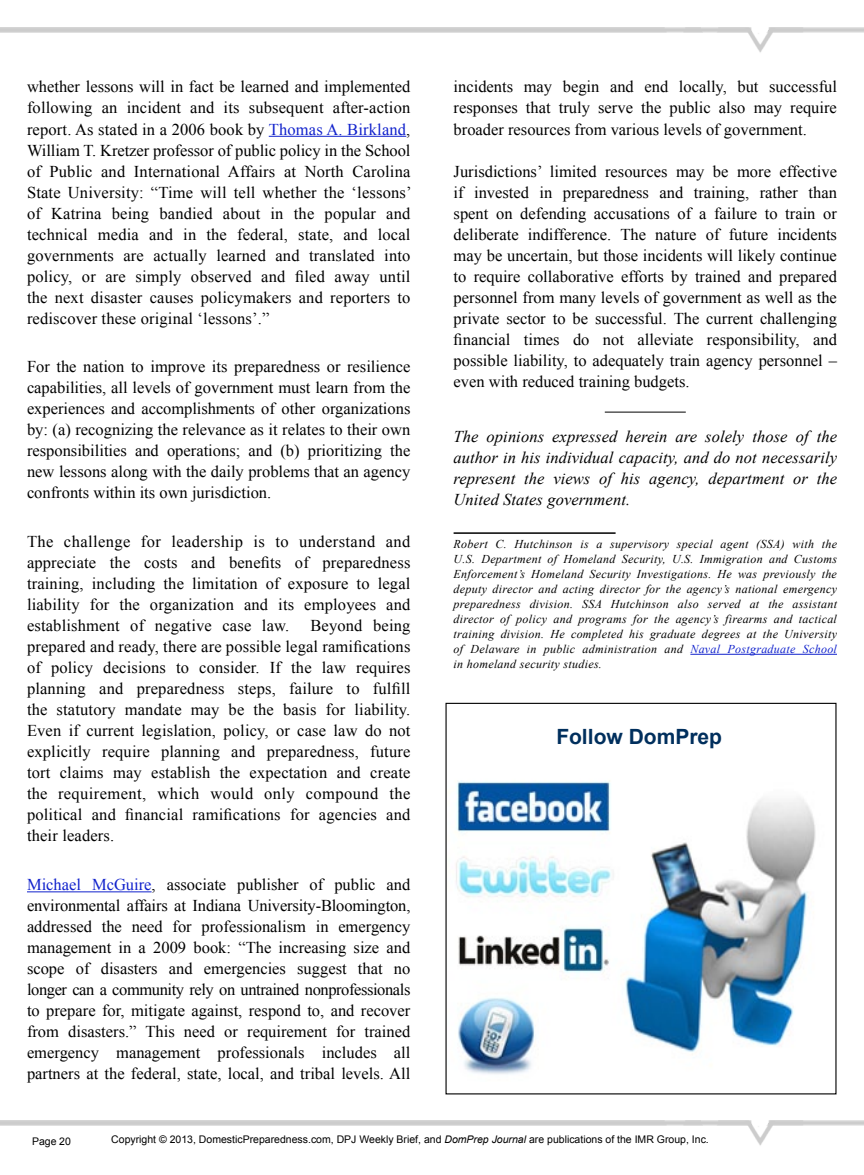
<style>
.page{position:relative;width:864px;height:1175px;background:#fff}
.page>*{position:absolute;margin:0;border:0;box-sizing:border-box;transform-origin:0 0}
.t1{font:700 21px "Arial";color:#002f5d}
.t2{font:16.5px/21px "Times New Roman";color:#000;text-align:justify}
.t3{font:italic 16.5px/21px "Times New Roman";letter-spacing:.005em;color:#000;text-align:justify}
.t4{font:italic 12px/15px "Times New Roman";letter-spacing:.025em;color:#000;text-align:justify}
.t5{font:10.5px "Arial";color:#000}
.s1{color:#12c}
.s2{font-style:italic}
</style>
<div class="page">
<img style="left:0;top:1120px;width:863px;height:26px">
<img style="left:0;top:27px;width:863px;height:26px">
<hr style="left:269px;top:136px;width:137px;height:1px;background:#12c">
<hr style="left:27px;top:891px;width:125px;height:1px;background:#12c">
<hr style="left:690px;top:654px;width:147px;height:1px;background:#12c">
<hr style="left:454px;top:532px;width:162px;height:2px;background:#000">
<img style="left:456px;top:780px;width:360px;height:294px">
<hr style="left:605px;top:412px;width:81px;height:1px;background:#000">
<p class="t2" style="left:27px;top:76px;width:386px">whether lessons will in fact be learned and implemented following an incident and its subsequent after-action report. As stated in a 2006 book by <span class="s1">Thomas A. Birkland</span>, William T. Kretzer professor of public policy in the School of Public and International Affairs at North Carolina State University: “Time will tell whether the ‘lessons’ of Katrina being bandied about in the popular and technical media and in the federal, state, and local governments are actually learned and translated into policy, or are simply observed and filed away until the next disaster causes policymakers and reporters to rediscover these original ‘lessons’.”</p>
<p class="t2" style="left:27px;top:356px;width:385px">For the nation to improve its preparedness or resilience capabilities, all levels of government must learn from the experiences and accomplishments of other organizations by: (a) recognizing the relevance as it relates to their own responsibilities and operations; and (b) prioritizing the new lessons along with the daily problems that an agency confronts within its own jurisdiction.</p>
<p class="t2" style="left:27px;top:531px;width:385px">The challenge for leadership is to understand and appreciate the costs and benefits of preparedness training, including the limitation of exposure to legal liability for the organization and its employees and establishment of negative case law.</p>
<p class="t2" style="left:27px;top:615px;width:385px;text-indent:283px">Beyond being prepared and ready, there are possible legal ramifications of policy decisions to consider. If the law requires planning and preparedness steps, failure to fulfill the statutory mandate may be the basis for liability.<br>Even if current legislation, policy, or case law do not explicitly require planning and preparedness, future tort claims may establish the expectation and create the requirement, which would only compound the political and financial ramifications for agencies and their leaders.</p>
<p class="t2" style="left:27px;top:874px;width:385px"><span class="s1">Michael McGuire</span>, associate publisher of public and environmental affairs at Indiana University-Bloomington, addressed the need for professionalism in emergency management in a 2009 book: “The increasing size and scope of disasters and emergencies suggest that no longer can a community rely on untrained nonprofessionals to prepare for, mitigate against, respond to, and recover from disasters.” This need or requirement for trained emergency management professionals includes all partners at the federal, state, local, and tribal levels. All</p>
<p class="t2" style="left:454px;top:76px;width:385px">incidents may begin and end locally, but successful responses that truly serve the public also may require broader resources from various levels of government.</p>
<p class="t2" style="left:454px;top:160px;width:385px">Jurisdictions’ limited resources may be more effective if invested in preparedness and training, rather than spent on defending accusations of a failure to train or deliberate indifference. The nature of future incidents may be uncertain, but those incidents will likely continue to require collaborative efforts by trained and prepared personnel from many levels of government as well as the private sector to be successful. The current challenging financial times do not alleviate responsibility, and possible liability, to adequately train agency personnel – even with reduced training budgets.</p>
<p class="t3" style="left:454px;top:426px;width:385px">The opinions expressed herein are solely those of the author in his individual capacity, and do not necessarily represent the views of his agency, department or the United States government.</p>
<p class="t4" style="left:454px;top:536px;width:385px">Robert C. Hutchinson is a supervisory special agent (SSA) with the U.S. Department of Homeland Security, U.S. Immigration and Customs Enforcement’s Homeland Security Investigations. He was previously the deputy director and acting director for the agency’s national emergency preparedness division. SSA Hutchinson also served at the assistant director of policy and programs for the agency’s firearms and tactical training division. He completed his graduate degrees at the University of Delaware in public administration and <span class="s1">Naval Postgraduate School </span>in homeland security studies.</p>
<p class="t1" style="left:556px;top:723px;width:167px">Follow DomPrep</p>
<p class="t5" style="left:32px;top:1134px;width:40px">Page 20</p>
<p class="t5" style="left:111px;top:1132px;width:599px">Copyright © 2013, DomesticPreparedness.com, DPJ Weekly Brief, and <span class="s2">DomPrep Journal</span> are publications of the IMR Group, Inc.</p>
</div>
